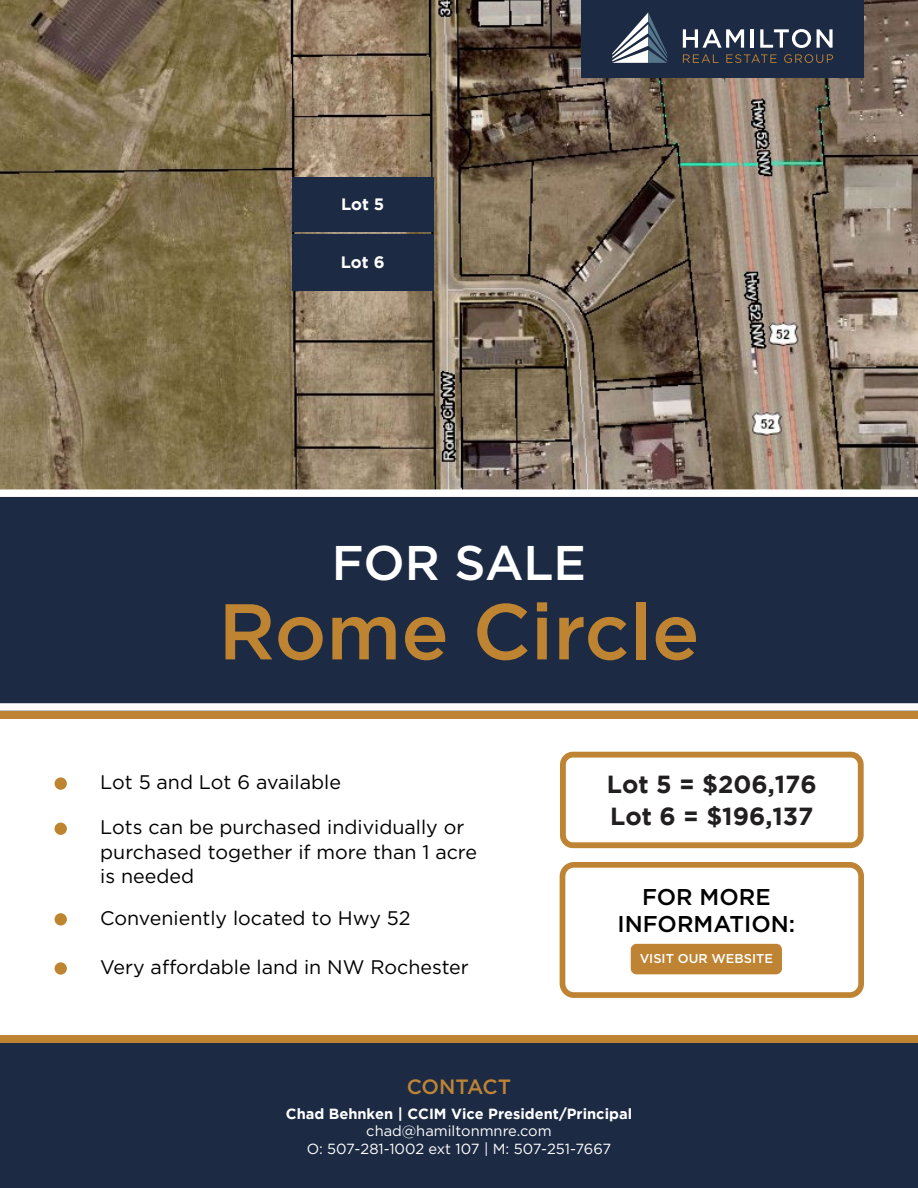
<style>
.page{position:relative;width:918px;height:1188px;background:#fff}
.page>*{position:absolute;margin:0;border:0;box-sizing:border-box;transform-origin:0 0}
.t1{font:500 78.9px "Gotham";color:#be8432}
.t2{font:500 48.6px "Gotham";color:#fff}
.t3{font:700 24.6px/32.4px "Gotham";color:#221f20}
.t4{font:500 22.8px/27.5px "Gotham";color:#000;text-align:center}
.t5{font:500 20.7px "Gotham";letter-spacing:-.01em;color:#be8435}
.t6{font:19.65px/24.6px "Gotham";color:#000}
.t7{font:700 16.5px "Gotham";color:#fff}
.t8{font:14.7px/17.5px "Gotham";color:#fff;text-align:center}
.t9{font:700 14.7px "Gotham";color:#fff}
.t10{font:500 12.9px "Gotham";color:#fff}
</style>
<div class="page">
<div style="left:0;top:1042px;width:918px;height:146px;background:#1c2a43"></div>
<div style="left:0;top:493px;width:918px;height:218px;background:#1c2a43"></div>
<div style="left:0;top:711px;width:918px;height:7px;background:#be8434"></div>
<div style="left:0;top:1035px;width:918px;height:7px;background:#be8434"></div>
<div style="left:560px;top:862px;width:304px;height:136px;border:6px solid #be8434;border-radius:11px"></div>
<img style="left:0;top:0;width:918px;height:489px">
<div style="left:459px;top:489px;width:459px;height:8px;background:#fff"></div>
<div style="left:0;top:489px;width:459px;height:8px;background:#fff"></div>
<div style="left:0;top:703px;width:918px;height:8px;background:#fff"></div>
<div style="left:292px;top:177px;width:142px;height:54px;background:#1c2a43"></div>
<div style="left:292px;top:234px;width:142px;height:56px;background:#1c2a43"></div>
<div style="left:581px;top:0;width:283px;height:78px;background:#1c2a43"></div>
<div style="left:631px;top:944px;width:151px;height:30px;background:#be8434;border-radius:6px"></div>
<div style="left:55px;top:777px;width:12px;height:13px;background:#be8430;border-radius:50%"></div>
<div style="left:55px;top:823px;width:12px;height:12px;background:#be8430;border-radius:50%"></div>
<div style="left:55px;top:913px;width:12px;height:13px;background:#be8430;border-radius:50%"></div>
<div style="left:55px;top:962px;width:12px;height:13px;background:#be8430;border-radius:50%"></div>
<div style="left:560px;top:752px;width:304px;height:96px;border:6px solid #be8434;border-radius:10px"></div>
<svg style="left:683px;top:29px;width:61px;height:19px"></svg>
<hr style="left:751px;top:29px;width:3px;height:19px;background:#fff">
<svg style="left:760px;top:29px;width:51px;height:19px"></svg>
<svg style="left:817px;top:29px;width:16px;height:19px"></svg>
<svg style="left:683px;top:54px;width:36px;height:9px"></svg>
<svg style="left:726px;top:54px;width:51px;height:9px"></svg>
<svg style="left:784px;top:54px;width:49px;height:9px"></svg>
<svg style="left:612px;top:12px;width:55px;height:51px"></svg>
<p class="t7" style="left:341px;top:195px;width:45px">Lot 5</p>
<p class="t7" style="left:341px;top:253px;width:45px">Lot 6</p>
<h2 class="t2" style="left:332px;top:531px;width:256px">FOR SALE</h2>
<h1 class="t1" style="left:218px;top:580px;width:483px">Rome Circle</h1>
<p class="t6" style="left:100px;top:769px;width:242px">Lot 5 and Lot 6 available</p>
<p class="t6" style="left:100px;top:814px;width:378px">Lots can be purchased individually or purchased together if more than 1 acre is needed</p>
<p class="t6" style="left:100px;top:905px;width:312px">Conveniently located to Hwy 52</p>
<p class="t6" style="left:100px;top:954px;width:370px">Very affordable land in NW Rochester</p>
<p class="t3" style="left:607px;top:767px;width:212px">Lot 5 = $206,176<br>Lot 6 = $196,137</p>
<p class="t4" style="left:618px;top:883px;width:179px">FOR MORE<br>INFORMATION:</p>
<p class="t10" style="left:640px;top:950px;width:135px">VISIT OUR WEBSITE</p>
<p class="t5" style="left:407px;top:1074px;width:106px">CONTACT</p>
<p class="t9" style="left:286px;top:1105px;width:348px">Chad Behnken | CCIM Vice President/Principal</p>
<p class="t8" style="left:307px;top:1122px;width:306px">chad@hamiltonmnre.com<br>O: 507-281-1002 ext 107 | M: 507-251-7667</p>
</div>
